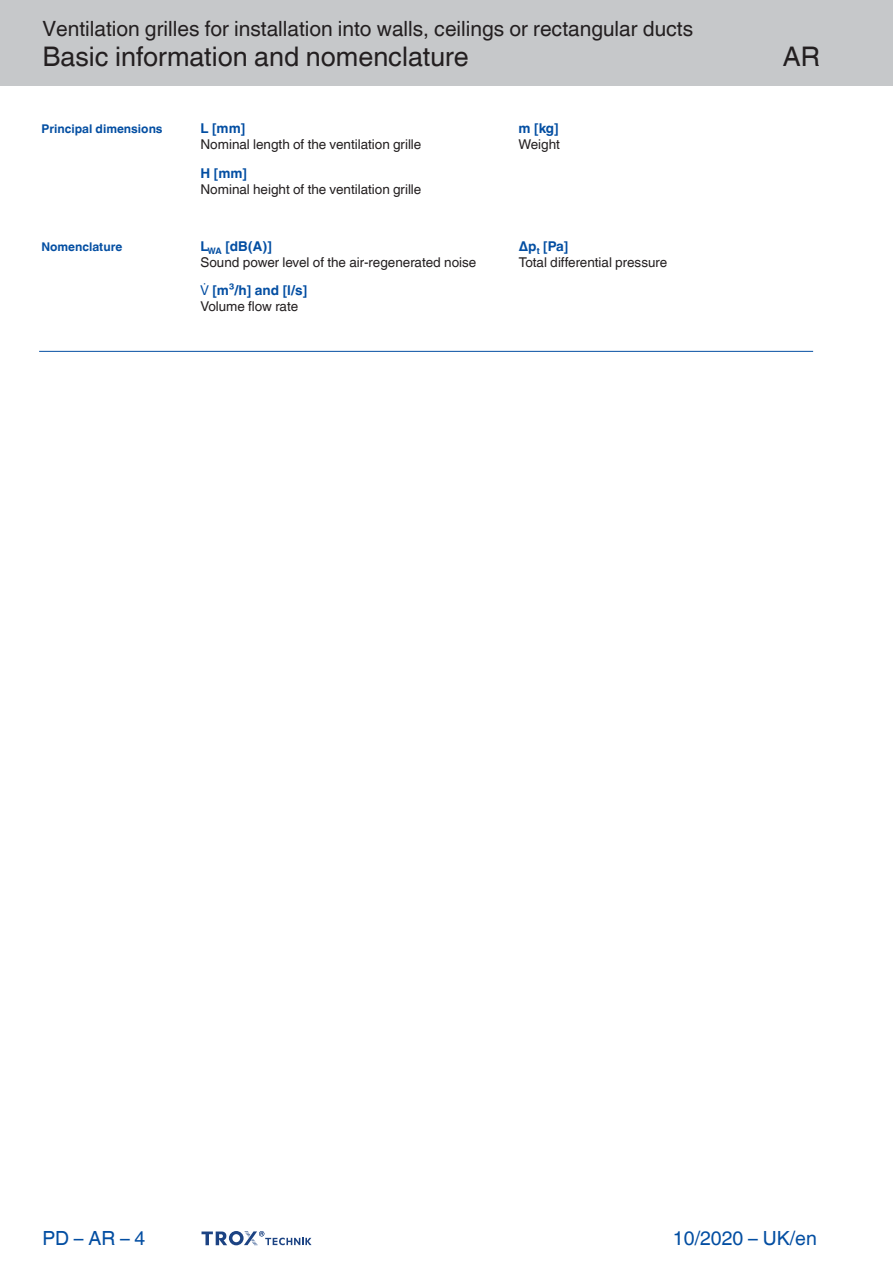
<style>
.page{position:relative;width:893px;height:1263px;background:#fff}
.page>*{position:absolute;margin:0;border:0;box-sizing:border-box;transform-origin:0 0}
.t1{font:27px "TROX Helvetica";color:#231f20}
.t2{font:21px "TROX Helvetica";color:#231f20}
.t3{font:19.5px "TROX Helvetica";color:#034ea2}
.t4{font:19.5px "TROX Helvetica";color:#034ea2}
.t5{font:13.5px/16.2px "TROX Helvetica";color:#231f20}
.t6{font:700 13.5px "TROX Helvetica";color:#034ea2}
.t7{font:700 12px "TROX Helvetica";color:#034ea2}
.s1{font-style:inherit}
.s2{font-weight:700;color:#034ea2}
</style>
<div class="page">
<div style="left:0;top:0;width:893px;height:85px;background:#c6c8ca"></div>
<svg style="left:201px;top:1231px;width:110px;height:15px"></svg>
<hr style="left:39px;top:351px;width:774px;height:1px;background:#034ea2">
<h2 class="t2" style="left:42px;top:17px;width:652px"><span class="s1">Ventilation grilles</span> for installation into walls, ceilings or rectangular ducts</h2>
<h1 class="t1" style="left:42px;top:41px;width:428px">Basic information and nomenclature</h1>
<p class="t7" style="left:41px;top:122px;width:123px">Principal dimensions</p>
<p class="t7" style="left:41px;top:240px;width:82px">Nomenclature</p>
<p class="t6" style="left:200px;top:120px;width:46px">L [mm]</p>
<p class="t5" style="left:200px;top:136px;width:222px">Nominal length of the ventilation grille</p>
<p class="t6" style="left:200px;top:166px;width:48px">H [mm]</p>
<p class="t5" style="left:200px;top:182px;width:222px">Nominal height of the ventilation grille</p>
<p class="t5" style="left:200px;top:238px;width:277px"><span class="s2">L</span><sub>WA</sub> <span class="s2">[dB(A)]<br></span>Sound power level of the air-regenerated noise</p>
<p class="t6" style="left:212px;top:283px;width:96px">[m³/h] and [l/s]</p>
<p class="t5" style="left:200px;top:299px;width:99px">Volume flow rate</p>
<p class="t6" style="left:518px;top:120px;width:42px">m [kg]</p>
<p class="t5" style="left:518px;top:136px;width:43px">Weight</p>
<p class="t5" style="left:519px;top:238px;width:150px"><span class="s2">Δp</span><sub>t</sub> <span class="s2">[Pa]<br></span>Total differential pressure</p>
<h1 class="t1" style="left:783px;top:41px;width:39px">AR</h1>
<h3 class="t4" style="left:42px;top:1227px;width:104px">PD – AR – 4</h3>
<h3 class="t3" style="left:673px;top:1227px;width:145px">10/2020 – UK/en</h3>
</div>
